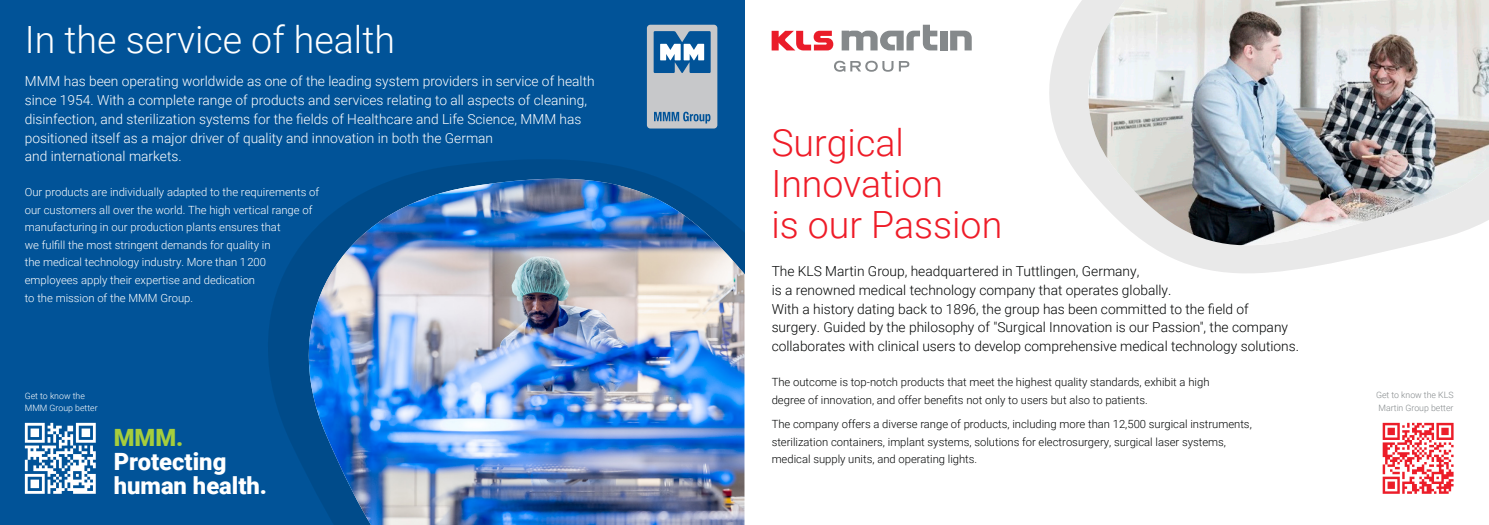
<style>
.page{position:relative;width:1489px;height:525px;background:#fff}
.page>*{position:absolute;margin:0;border:0;box-sizing:border-box;transform-origin:0 0}
.t1{font:300 37.5px/41.2px "Roboto";color:#ee1c28}
.t2{font:300 37.5px "Roboto";color:#fff}
.t3{font:900 23.75px/23.8px "Roboto";color:#fff}
.t4{font:900 23.75px "Roboto";color:#a6ce3d}
.t5{font:300 13.75px/18.8px "Roboto";color:#fff}
.t6{font:300 13.75px/18.8px "Roboto";color:#030505}
.t7{font:300 11.25px/17.5px "Roboto";color:#030505}
.t8{font:300 11.25px/17.5px "Roboto";color:#fff}
.t9{font:300 8.75px/12.5px "Roboto";color:#84898b}
.t10{font:300 8.75px/12.5px "Roboto";color:#fff}
</style>
<div class="page">
<div style="left:0;top:0;width:744px;height:524px;background:#015398"></div>
<svg style="left:398px;top:159px;width:262px;height:20px;fill:#004b8a"></svg>
<img style="left:277px;top:179px;width:467px;height:345px">
<svg style="left:1054px;top:14px;width:348px;height:259px"></svg>
<img style="left:1073px;top:0;width:415px;height:247px">
<div style="left:647px;top:25px;width:70px;height:103px;background:#c7c8ca;border-radius:3px"></div>
<svg style="left:654px;top:112px;width:56px;height:11px"></svg>
<svg style="left:653px;top:31px;width:57px;height:42px;background:#4e85b4"></svg>
<svg style="left:834px;top:61px;width:75px;height:11px"></svg>
<svg style="left:771px;top:31px;width:62px;height:19px"></svg>
<div style="left:940px;top:31px;width:7px;height:19px;background:#85898b"></div>
<svg style="left:950px;top:31px;width:21px;height:19px"></svg>
<svg style="left:841px;top:25px;width:96px;height:25px"></svg>
<svg style="left:1382px;top:422px;width:71px;height:71px"></svg>
<svg style="left:25px;top:422px;width:71px;height:71px"></svg>
<h1 class="t2" style="left:25px;top:13px;width:371px">In the service of health</h1>
<p class="t5" style="left:25px;top:71px;width:571px">MMM has been operating worldwide as one of the leading system providers in service of health since 1954. With a complete range of products and services relating to all aspects of cleaning, disinfection, and sterilization systems for the fields of Healthcare and Life Science, MMM has positioned itself as a major driver of quality and innovation in both the German<br>and international markets.</p>
<p class="t8" style="left:25px;top:183px;width:296px">Our products are individually adapted to the requirements of our customers all over the world. The high vertical range of manufacturing in our production plants ensures that<br>we fulfill the most stringent demands for quality in<br>the medical technology industry. More than 1 200 employees apply their expertise and dedication<br>to the mission of the MMM Group.</p>
<p class="t10" style="left:25px;top:388px;width:74px">Get to know the<br>MMM Group better</p>
<h2 class="t4" style="left:114px;top:421px;width:71px">MMM.</h2>
<h2 class="t3" style="left:114px;top:448px;width:155px">Protecting human health.</h2>
<h1 class="t1" style="left:771px;top:120px;width:232px">Surgical<br>Innovation<br>is our Passion</h1>
<p class="t6" style="left:771px;top:261px;width:529px">The KLS Martin Group, headquartered in Tuttlingen, Germany,<br>is a renowned medical technology company that operates globally.<br>With a history dating back to 1896, the group has been committed to the field of surgery. Guided by the philosophy of "Surgical Innovation is our Passion", the company collaborates with clinical users to develop comprehensive medical technology solutions.</p>
<p class="t7" style="left:771px;top:373px;width:439px">The outcome is top-notch products that meet the highest quality standards, exhibit a high degree of innovation, and offer benefits not only to users but also to patients.</p>
<p class="t7" style="left:771px;top:415px;width:481px">The company offers a diverse range of products, including more than 12,500 surgical instruments, sterilization containers, implant systems, solutions for electrosurgery, surgical laser systems, medical supply units, and operating lights.</p>
<p class="t9" style="left:1375px;top:388px;width:79px">Get to know the KLS<br>Martin Group better</p>
</div>
